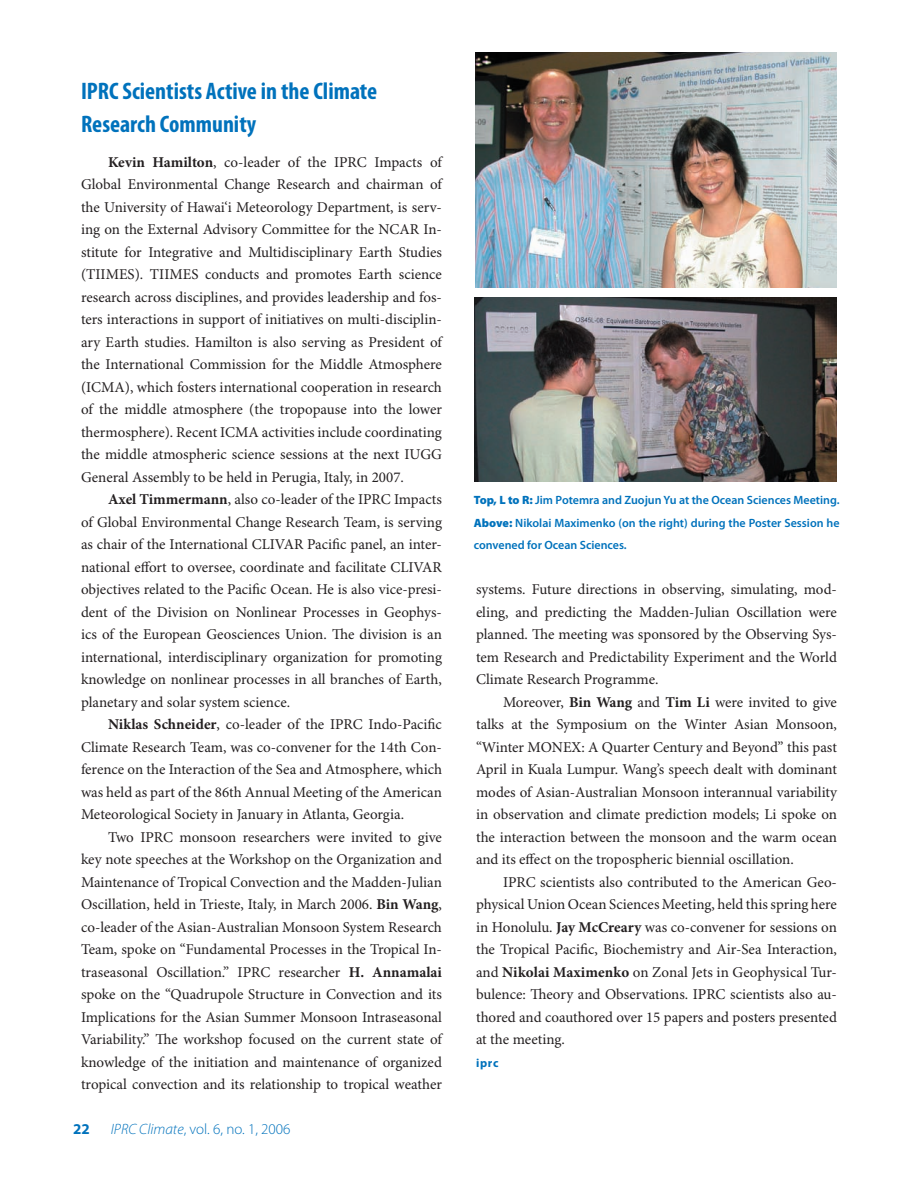
<style>
.page{position:relative;width:918px;height:1188px;background:#fff}
.page>*{position:absolute;margin:0;border:0;box-sizing:border-box;transform-origin:0 0}
.t1{font:700 condensed 24px/33px "Myriad Pro";color:#0072bc}
.t2{font:15px/22.5px "Minion Pro";color:#231f20;text-align:justify}
.t3{font:300 15px "Myriad Pro";color:#0072bc}
.t4{font:700 15px "Myriad Pro";color:#0072bc}
.t5{font:600 12px/22.5px "Myriad Pro";color:#0072bc;text-align:justify}
.t6{font:700 12px "Myriad Pro";color:#0072bc}
.s1{font-weight:700}
.s2{font-style:italic}
.s3{font-weight:900}
</style>
<div class="page">
<img style="left:476px;top:52px;width:361px;height:235px">
<img style="left:474px;top:297px;width:363px;height:185px">
<h1 class="t1" style="left:81px;top:75px;width:298px">IPRC Scientists Active in the Climate<br>Research Community</h1>
<p class="t2" style="left:81px;top:151px;width:363px;text-indent:27px"><span class="s1">Kevin Hamilton</span>, co-leader of the IPRC Impacts of Global Environmental Change Research and chairman of the University of Hawai‘i Meteorology Department, is serv&shy;ing on the External Advisory Committee for the NCAR In&shy;stitute for Integrative and Multidisciplinary Earth Studies (TIIMES). TIIMES conducts and promotes Earth science research across disciplines, and provides leadership and fos&shy;ters interactions in support of initiatives on multi-disciplin&shy;ary Earth studies. Hamilton is also serving as President of the International Commission for the Middle Atmosphere (ICMA), which fosters international cooperation in research of the middle atmosphere (the tropopause into the lower thermosphere). Recent ICMA activities include coordinating the middle atmospheric science sessions at the next IUGG General Assembly to be held in Perugia, Italy, in 2007.</p>
<p class="t2" style="left:81px;top:489px;width:363px;text-indent:27px"><span class="s1">Axel Timmermann</span>, also co-leader of the IPRC Impacts of Global Environmental Change Research Team, is serving as chair of the International CLIVAR Pacific panel, an inter&shy;national effort to oversee, coordinate and facilitate CLIVAR objectives related to the Pacific Ocean. He is also vice-presi&shy;dent of the Division on Nonlinear Processes in Geophys&shy;ics of the European Geosciences Union. The division is an international, interdisciplinary organization for promoting knowledge on nonlinear processes in all branches of Earth, planetary and solar system science.</p>
<p class="t2" style="left:81px;top:714px;width:363px;text-indent:27px"><span class="s1">Niklas Schneider</span>, co-leader of the IPRC Indo-Pacific Climate Research Team, was co-convener for the 14th Con&shy;ference on the Interaction of the Sea and Atmosphere, which was held as part of the 86th Annual Meeting of the American Meteorological Society in January in Atlanta, Georgia.</p>
<p class="t2" style="left:81px;top:826px;width:363px;text-indent:27px">Two IPRC monsoon researchers were invited to give key note speeches at the Workshop on the Organization and Maintenance of Tropical Convection and the Madden-Julian Oscillation, held in Trieste, Italy, in March 2006. <span class="s1">Bin Wang</span>, co-leader of the Asian-Australian Monsoon System Research Team, spoke on “Fundamental Processes in the Tropical In&shy;traseasonal Oscillation.” IPRC researcher <span class="s1">H. Annamalai </span>spoke on the “Quadrupole Structure in Convection and its Implications for the Asian Summer Monsoon Intraseasonal Variability.” The workshop focused on the current state of knowledge of the initiation and maintenance of organized tropical convection and its relationship to tropical weather</p>
<p class="t4" style="left:73px;top:1121px;width:18px">22</p>
<p class="t3" style="left:111px;top:1121px;width:181px"><span class="s2">IPRC Climate</span>, vol. 6, no. 1, 2006</p>
<p class="t5" style="left:474px;top:489px;width:367px"><span class="s3">Top, L to R:</span> Jim Potemra and Zuojun Yu at the Ocean Sciences Meeting.<br><span class="s3">Above:</span> Nikolai Maximenko (on the right) during the Poster Session he convened for Ocean Sciences.</p>
<p class="t2" style="left:476px;top:579px;width:362px">systems. Future directions in observing, simulating, mod&shy;eling, and predicting the Madden-Julian Oscillation were planned. The meeting was sponsored by the Observing Sys&shy;tem Research and Predictability Experiment and the World Climate Research Programme.</p>
<p class="t2" style="left:476px;top:691px;width:363px;text-indent:27px">Moreover, <span class="s1">Bin Wang</span> and <span class="s1">Tim Li</span> were invited to give talks at the Symposium on the Winter Asian Monsoon, “Winter MONEX: A Quarter Century and Beyond” this past April in Kuala Lumpur. Wang’s speech dealt with dominant modes of Asian-Australian Monsoon interannual variability in observation and climate prediction models; Li spoke on the interaction between the monsoon and the warm ocean and its effect on the tropospheric biennial oscillation.</p>
<p class="t2" style="left:476px;top:871px;width:363px;text-indent:27px">IPRC scientists also contributed to the American Geo&shy;physical Union Ocean Sciences Meeting, held this spring here in Honolulu. <span class="s1">Jay McCreary</span> was co-convener for sessions on the Tropical Pacific, Biochemistry and Air-Sea Interaction, and <span class="s1">Nikolai Maximenko</span> on Zonal Jets in Geophysical Tur&shy;bulence: Theory and Observations. IPRC scientists also au&shy;thored and coauthored over 15 papers and posters presented at the meeting.</p>
<p class="t6" style="left:476px;top:1056px;width:24px">iprc</p>
</div>
